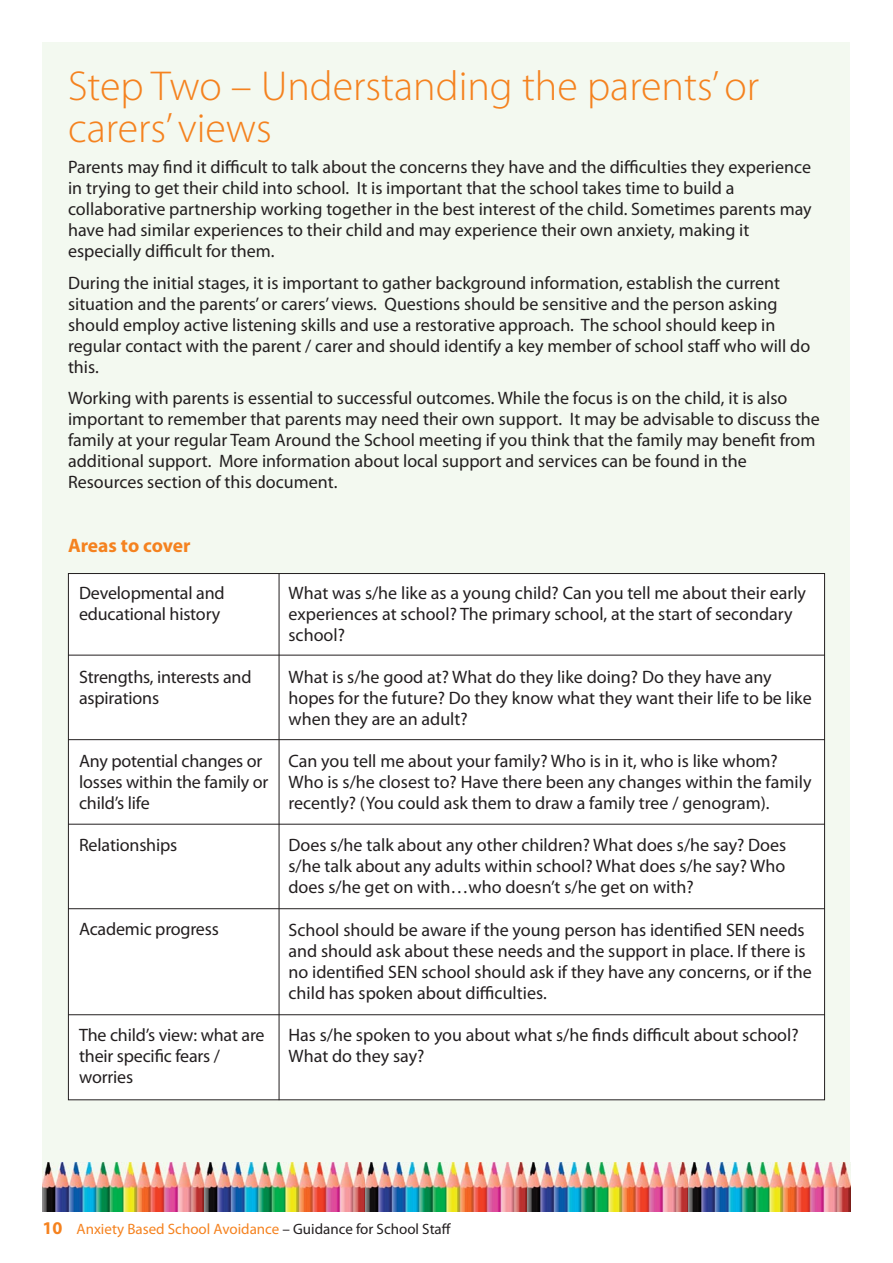
<style>
.page{position:relative;width:893px;height:1263px;background:#fff}
.page>*{position:absolute;margin:0;border:0;box-sizing:border-box;transform-origin:0 0}
.t1{font:300 42px/42px "Myriad Pro";color:#f5821f}
.t2{font:700 19.5px "Myriad Pro";letter-spacing:-.005em;color:#f5821f}
.t3{font:18px/21px "Myriad Pro";color:#231f20}
.t4{font:15px "Myriad Pro";color:#f5821f}
.s1{font-weight:700;font-size:18px}
.s2{color:#231f20}
</style>
<div class="page">
<div style="left:43px;top:43px;width:807px;height:1169px;background:#f3f9f0"></div>
<img style="left:43px;top:1162px;width:807px;height:50px">
<div style="left:69px;top:574px;width:755px;height:525px;background:#fff"></div>
<hr style="left:279px;top:573px;width:1px;height:527px;background:#231f20">
<hr style="left:68px;top:655px;width:757px;height:1px;background:#231f20">
<hr style="left:68px;top:739px;width:757px;height:1px;background:#231f20">
<hr style="left:68px;top:824px;width:757px;height:1px;background:#231f20">
<hr style="left:68px;top:908px;width:757px;height:1px;background:#231f20">
<hr style="left:68px;top:1014px;width:757px;height:1px;background:#231f20">
<h1 class="t1" style="left:68px;top:68px;width:692px">Step Two – Understanding the parents’ or carers’ views</h1>
<p class="t3" style="left:68px;top:158px;width:745px">Parents may find it difficult to talk about the concerns they have and the difficulties they experience in trying to get their child into school. It is important that the school takes time to build a collaborative partnership working together in the best interest of the child. Sometimes parents may have had similar experiences to their child and may experience their own anxiety, making it especially difficult for them.</p>
<p class="t3" style="left:68px;top:274px;width:744px">During the initial stages, it is important to gather background information, establish the current situation and the parents’ or carers’ views. Questions should be sensitive and the person asking should employ active listening skills and use a restorative approach. The school should keep in regular contact with the parent / carer and should identify a key member of school staff who will do this.</p>
<p class="t3" style="left:68px;top:389px;width:753px">Working with parents is essential to successful outcomes. While the focus is on the child, it is also important to remember that parents may need their own support. It may be advisable to discuss the family at your regular Team Around the School meeting if you think that the family may benefit from additional support. More information about local support and services can be found in the Resources section of this document.</p>
<p class="t2" style="left:68px;top:538px;width:124px">Areas to cover</p>
<p class="t3" style="left:79px;top:583px;width:147px">Developmental and educational history</p>
<p class="t3" style="left:79px;top:668px;width:174px">Strengths, interests and aspirations</p>
<p class="t3" style="left:79px;top:752px;width:191px">Any potential changes or losses within the family or child’s life</p>
<p class="t3" style="left:79px;top:836px;width:100px">Relationships</p>
<p class="t3" style="left:79px;top:920px;width:141px">Academic progress</p>
<p class="t3" style="left:79px;top:1025px;width:187px">The child’s view: what are their specific fears / worries</p>
<p class="t3" style="left:288px;top:583px;width:519px">What was s/he like as a young child? Can you tell me about their early experiences at school? The primary school, at the start of secondary school?</p>
<p class="t3" style="left:288px;top:668px;width:525px">What is s/he good at? What do they like doing? Do they have any hopes for the future? Do they know what they want their life to be like when they are an adult?</p>
<p class="t3" style="left:288px;top:752px;width:524px">Can you tell me about your family? Who is in it, who is like whom?<br>Who is s/he closest to? Have there been any changes within the family recently? (You could ask them to draw a family tree / genogram).</p>
<p class="t3" style="left:288px;top:836px;width:499px;text-align:justify">Does s/he talk about any other children? What does s/he say? Does s/he talk about any adults within school? What does s/he say? Who does s/he get on with…who doesn’t s/he get on with?</p>
<p class="t3" style="left:288px;top:920px;width:525px">School should be aware if the young person has identified SEN needs and should ask about these needs and the support in place. If there is no identified SEN school should ask if they have any concerns, or if the child has spoken about difficulties.</p>
<p class="t3" style="left:288px;top:1026px;width:512px">Has s/he spoken to you about what s/he finds difficult about school?<br>What do they say?</p>
<p class="t4" style="left:43px;top:1224px;width:410px"><span class="s1">10</span> Anxiety Based School Avoidance <span class="s2">– Guidance for School Staff</span></p>
</div>
